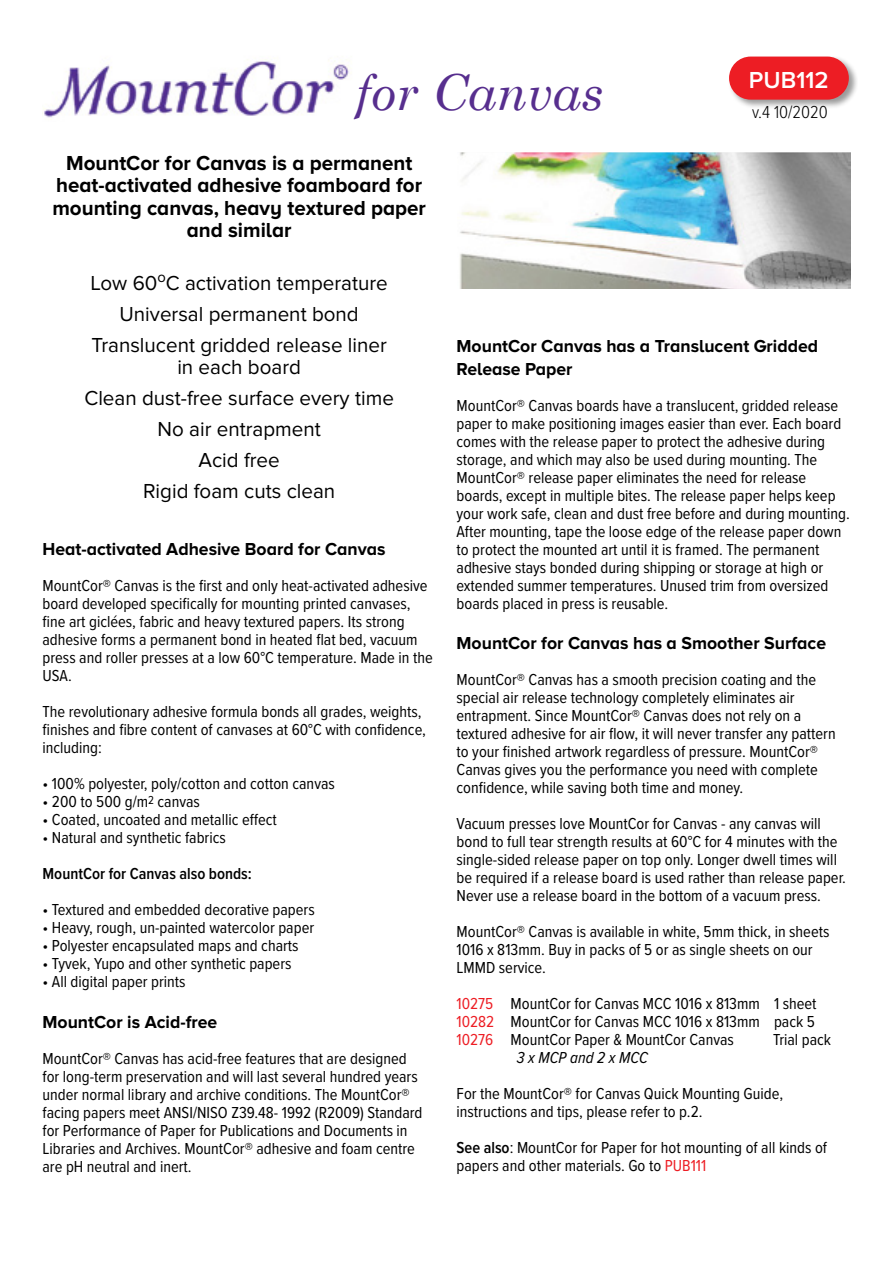
<style>
.page{position:relative;width:893px;height:1263px;background:#fff}
.page>*{position:absolute;margin:0;border:0;box-sizing:border-box;transform-origin:0 0}
.t1{font:italic 49.65px "Century Schoolbook";color:#572e8e}
.t2{font:600 24px "Proxima Nova";color:#fff}
.t3{font:21px/31px "Proxima Nova";color:#000;text-align:center}
.t4{font:700 21px/22.5px "Proxima Nova A";color:#000;text-align:center}
.t5{font:700 18px/22.5px "Proxima Nova A";color:#000}
.t6{font:300 18px "Proxima Nova Cond";color:#000}
.t7{font:16.5px/18px "Proxima Nova Cond";color:#000}
.t8{font:600 16.5px "Proxima Nova Cond";color:#000}
.t9{font:italic 16.5px "Proxima Nova Cond";color:#000}
.s1{color:#ed1d24}
.s2{font-weight:600}
</style>
<div class="page">
<div style="left:729px;top:56px;width:129px;height:53px;background:#000;opacity:.4"></div>
<div style="left:729px;top:57px;width:120px;height:43px;background:#ed1d24;border-radius:22px"></div>
<img style="left:460px;top:152px;width:390px;height:136px">
<img style="left:43px;top:61px;width:306px;height:57px">
<h1 class="t1" style="left:355px;top:55px;width:250px">for Canvas</h1>
<h2 class="t2" style="left:749px;top:66px;width:81px">PUB112</h2>
<p class="t6" style="left:752px;top:99px;width:77px">v.4 10/2020</p>
<p class="t4" style="left:52px;top:151px;width:375px">MountCor for Canvas is a permanent heat-activated adhesive foamboard for mounting canvas, heavy textured paper and similar</p>
<p class="t3" style="left:90px;top:268px;width:299px">Low 60<sup>o</sup>C activation temperature<br>Universal permanent bond<br>Translucent gridded release liner</p>
<p class="t3" style="left:84px;top:352px;width:311px">in each board<br>Clean dust-free surface every time<br>No air entrapment<br>Acid free<br>Rigid foam cuts clean</p>
<p class="t5" style="left:43px;top:538px;width:345px">Heat-activated Adhesive Board for Canvas</p>
<p class="t7" style="left:43px;top:576px;width:392px">MountCor® Canvas is the first and only heat-activated adhesive board developed specifically for mounting printed canvases, fine art giclées, fabric and heavy textured papers. Its strong adhesive forms a permanent bond in heated flat bed, vacuum press and roller presses at a low 60°C temperature. Made in the USA.</p>
<p class="t7" style="left:43px;top:702px;width:385px">The revolutionary adhesive formula bonds all grades, weights, finishes and fibre content of canvases at 60°C with confidence, including:</p>
<p class="t7" style="left:43px;top:774px;width:294px">• 100% polyester, poly/cotton and cotton canvas</p>
<p class="t7" style="left:43px;top:792px;width:159px">• 200 to 500 g/m<sup>2</sup> canvas</p>
<p class="t7" style="left:43px;top:810px;width:236px">• Coated, uncoated and metallic effect</p>
<p class="t7" style="left:43px;top:828px;width:185px">• Natural and synthetic fabrics</p>
<p class="t8" style="left:43px;top:862px;width:211px">MountCor for Canvas also bonds:</p>
<p class="t7" style="left:43px;top:900px;width:274px">• Textured and embedded decorative papers</p>
<p class="t7" style="left:43px;top:918px;width:273px">• Heavy, rough, un-painted watercolor paper</p>
<p class="t7" style="left:43px;top:936px;width:258px">• Polyester encapsulated maps and charts</p>
<p class="t7" style="left:43px;top:954px;width:250px">• Tyvek, Yupo and other synthetic papers</p>
<p class="t7" style="left:43px;top:972px;width:145px">• All digital paper prints</p>
<p class="t5" style="left:43px;top:1010px;width:176px">MountCor is Acid-free</p>
<p class="t7" style="left:43px;top:1049px;width:381px">MountCor® Canvas has acid-free features that are designed for long-term preservation and will last several hundred years under normal library and archive conditions. The MountCor® facing papers meet ANSI/NISO Z39.48- 1992 (R2009) Standard for Performance of Paper for Publications and Documents in Libraries and Archives. MountCor® adhesive and foam centre are pH neutral and inert.</p>
<p class="t5" style="left:457px;top:335px;width:363px">MountCor Canvas has a Translucent Gridded<br>Release Paper</p>
<p class="t7" style="left:457px;top:396px;width:395px">MountCor® Canvas boards have a translucent, gridded release paper to make positioning images easier than ever. Each board comes with the release paper to protect the adhesive during storage, and which may also be used during mounting. The MountCor® release paper eliminates the need for release boards, except in multiple bites. The release paper helps keep your work safe, clean and dust free before and during mounting.<br>After mounting, tape the loose edge of the release paper down to protect the mounted art until it is framed. The permanent adhesive stays bonded during shipping or storage at high or extended summer temperatures. Unused trim from oversized boards placed in press is reusable.</p>
<p class="t5" style="left:457px;top:632px;width:371px">MountCor for Canvas has a Smoother Surface</p>
<p class="t7" style="left:457px;top:670px;width:381px">MountCor® Canvas has a smooth precision coating and the special air release technology completely eliminates air entrapment. Since MountCor® Canvas does not rely on a textured adhesive for air flow, it will never transfer any pattern to your finished artwork regardless of pressure. MountCor® Canvas gives you the performance you need with complete confidence, while saving both time and money.</p>
<p class="t7" style="left:457px;top:814px;width:391px">Vacuum presses love MountCor for Canvas - any canvas will bond to full tear strength results at 60°C for 4 minutes with the single-sided release paper on top only. Longer dwell times will be required if a release board is used rather than release paper.<br>Never use a release board in the bottom of a vacuum press.</p>
<p class="t7" style="left:457px;top:922px;width:374px">MountCor® Canvas is available in white, 5mm thick, in sheets<br>1016 x 813mm. Buy in packs of 5 or as single sheets on our<br>LMMD service.</p>
<p class="t7" style="left:457px;top:994px;width:362px;text-align:justify"><span class="s1">10275</span> MountCor for Canvas MCC 1016 x 813mm 1 sheet <span class="s1">10282</span> MountCor for Canvas MCC 1016 x 813mm pack 5<br><span class="s1">10276</span> MountCor Paper &amp; MountCor Canvas</p>
<p class="t7" style="left:773px;top:1030px;width:60px">Trial pack</p>
<p class="t9" style="left:517px;top:1046px;width:133px">3 x MCP and 2 x MCC</p>
<p class="t7" style="left:457px;top:1084px;width:328px">For the MountCor® for Canvas Quick Mounting Guide, instructions and tips, please refer to p.2.</p>
<p class="t7" style="left:457px;top:1138px;width:372px"><span class="s2">See also</span>: MountCor for Paper for hot mounting of all kinds of papers and other materials. Go to <span class="s1">PUB111</span></p>
</div>
